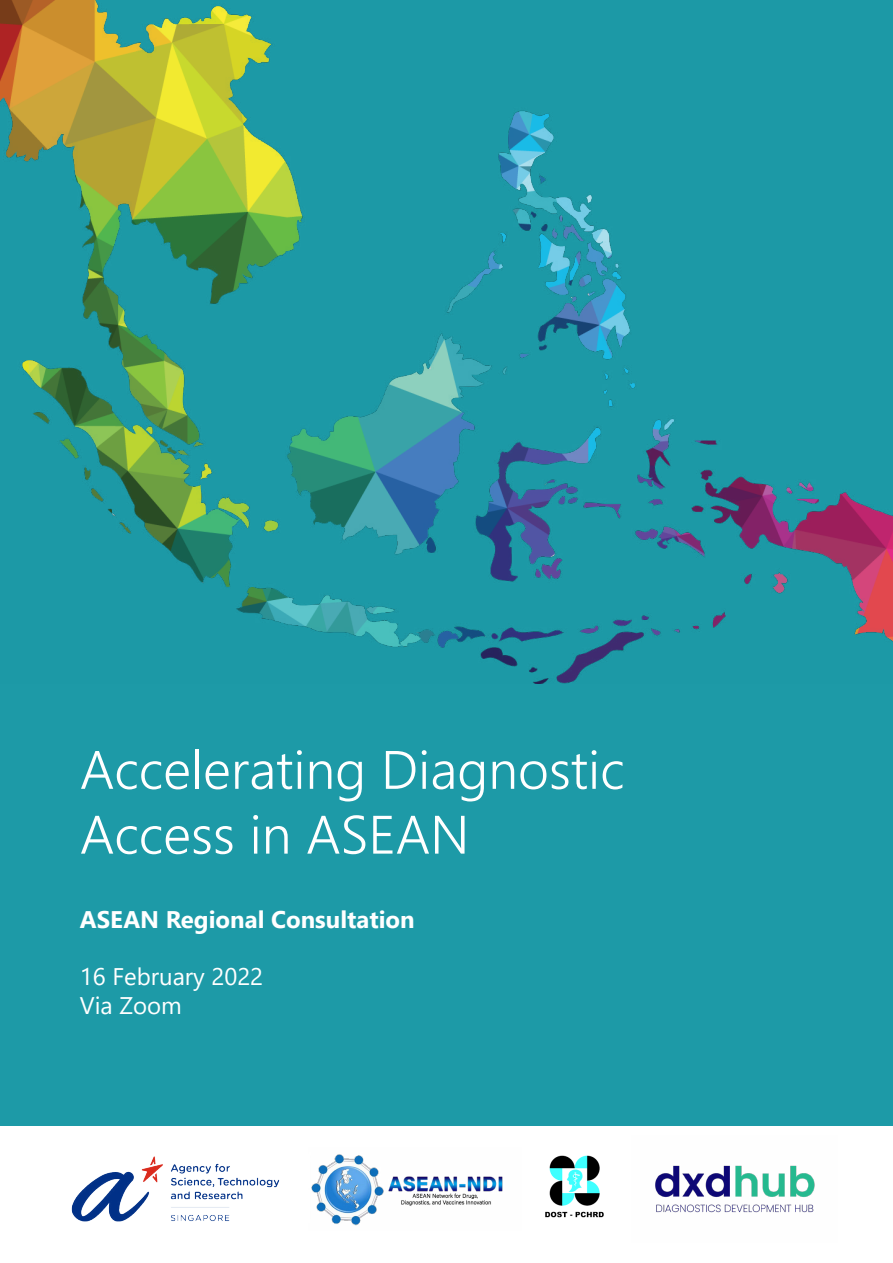
<style>
.page{position:relative;width:893px;height:1263px;background:#fff}
.page>*{position:absolute;margin:0;border:0;box-sizing:border-box;transform-origin:0 0}
.t1{font:300 54px/64.8px "Segoe UI";color:#fff}
.t2{font:700 24px "Segoe UI";color:#fff}
.t3{font:24px "Segoe UI";color:#fff}
</style>
<div class="page">
<div style="left:0;top:0;width:893px;height:1126px;background:#1d9aa7"></div>
<img style="left:0;top:0;width:893px;height:684px">
<img style="left:71px;top:1156px;width:209px;height:66px">
<img style="left:311px;top:1154px;width:192px;height:72px">
<img style="left:545px;top:1155px;width:59px;height:63px">
<img style="left:655px;top:1165px;width:160px;height:48px">
<p class="t1" style="left:80px;top:732px;width:546px">Accelerating Diagnostic<br>Access in ASEAN</p>
<p class="t2" style="left:80px;top:896px;width:336px">ASEAN Regional Consultation</p>
<p class="t3" style="left:80px;top:954px;width:185px">16 February 2022</p>
<p class="t3" style="left:80px;top:983px;width:103px">Via Zoom</p>
</div>
